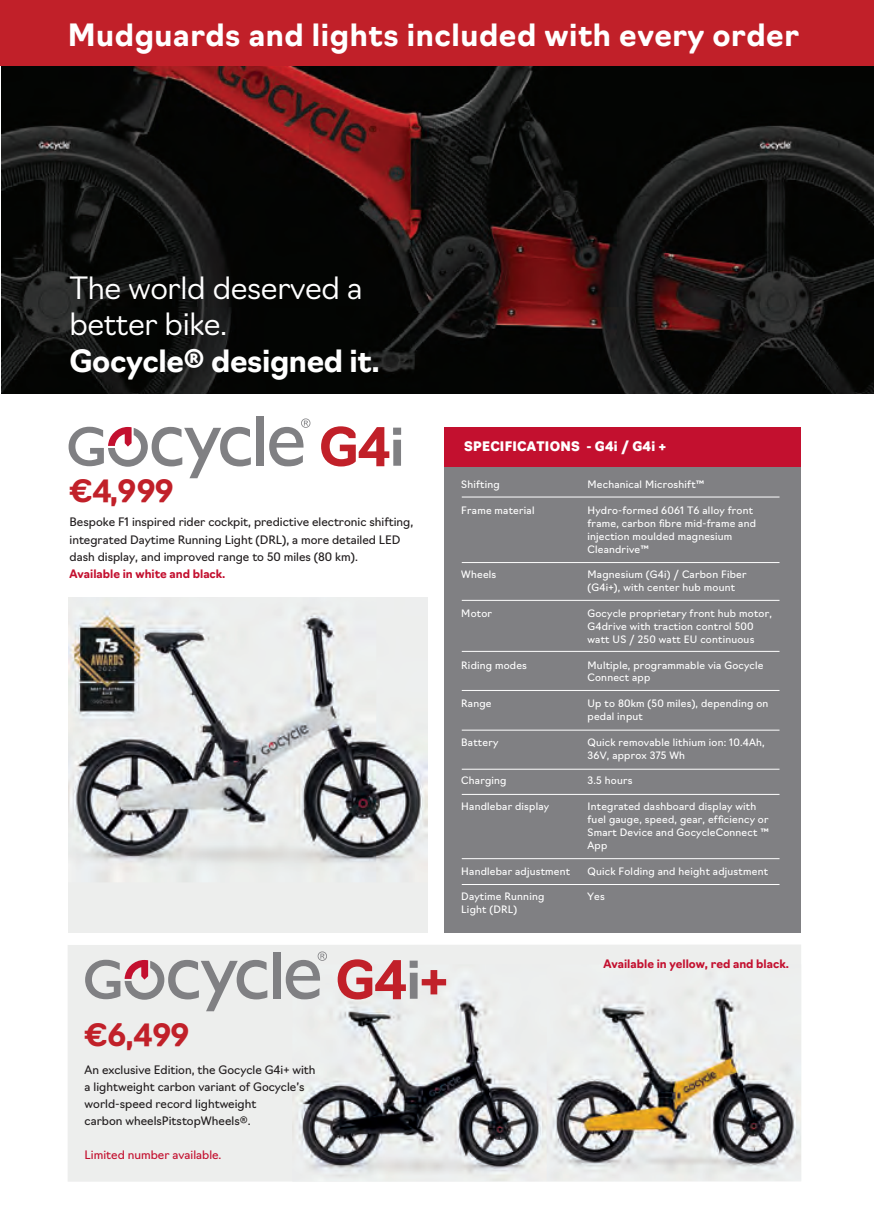
<style>
.page{position:relative;width:874px;height:1225px;background:#fff}
.page>*{position:absolute;margin:0;border:0;box-sizing:border-box;transform-origin:0 0}
.t1{font:700 51.4px "Navigo";letter-spacing:-.02em;color:#c12029}
.t2{font:700 30px "Navigo";letter-spacing:.02em;color:#fff}
.t3{font:300 30px/36px "Navigo";letter-spacing:-.015em;color:#fff}
.t4{font:700 30px "Navigo";letter-spacing:-.015em;color:#fff}
.t5{font:700 30px "Navigo";letter-spacing:-.015em;color:#c12029}
.t6{font:900 12.8px "Navigo";letter-spacing:.02em;color:#fff}
.t7{font:11.4px/17.2px "Navigo";color:#231f20}
.t8{font:700 11.4px "Navigo";color:#c3102f}
.t9{font:11.4px "Navigo";color:#c3102f}
.t10{font:10px/12.8px "Navigo";letter-spacing:.02em;color:#fff}
.s1{color:#808083}
</style>
<div class="page">
<img style="left:68px;top:597px;width:359px;height:335px">
<div style="left:68px;top:944px;width:732px;height:237px;background:#edeeed"></div>
<img style="left:292px;top:983px;width:507px;height:193px">
<img style="left:2px;top:2px;width:871px;height:391px">
<div style="left:444px;top:459px;width:356px;height:473px;background:#808083"></div>
<div style="left:444px;top:427px;width:356px;height:39px;background:#c3102f"></div>
<hr style="left:461px;top:497px;width:318px;height:1px;background:#fff">
<hr style="left:461px;top:562px;width:318px;height:1px;background:#fff">
<hr style="left:461px;top:600px;width:318px;height:1px;background:#fff">
<hr style="left:461px;top:651px;width:318px;height:1px;background:#fff">
<hr style="left:461px;top:690px;width:318px;height:1px;background:#fff">
<hr style="left:461px;top:730px;width:318px;height:1px;background:#fff">
<hr style="left:461px;top:769px;width:318px;height:1px;background:#fff">
<hr style="left:461px;top:794px;width:318px;height:1px;background:#fff">
<hr style="left:461px;top:858px;width:318px;height:1px;background:#fff">
<hr style="left:461px;top:884px;width:318px;height:1px;background:#fff">
<div style="left:256px;top:416px;width:8px;height:50px;background:#808083"></div>
<svg style="left:69px;top:427px;width:182px;height:51px"></svg>
<svg style="left:269px;top:418px;width:41px;height:48px"></svg>
<div style="left:273px;top:952px;width:7px;height:46px;background:#808083"></div>
<svg style="left:85px;top:959px;width:182px;height:52px"></svg>
<svg style="left:285px;top:951px;width:42px;height:48px"></svg>
<div style="left:0;top:0;width:872px;height:66px;background:#c12029"></div>
<h2 class="t2" style="left:68px;top:11px;width:732px">Mudguards and lights included with every order</h2>
<h2 class="t3" style="left:69px;top:268px;width:294px">The world deserved a better bike.</h2>
<h2 class="t4" style="left:69px;top:337px;width:311px">Gocycle® designed it.</h2>
<h1 class="t1" style="left:319px;top:407px;width:87px">G4<span class="s1">i</span></h1>
<h2 class="t5" style="left:69px;top:467px;width:106px">€4,999</h2>
<p class="t7" style="left:69px;top:513px;width:345px">Bespoke F1 inspired rider cockpit, predictive electronic shifting, integrated Daytime Running Light (DRL), a more detailed LED dash display, and improved range to 50 miles (80 km).</p>
<p class="t8" style="left:69px;top:565px;width:157px">Available in white and black.</p>
<p class="t6" style="left:464px;top:436px;width:203px">SPECIFICATIONS - G4i / G4i +</p>
<p class="t10" style="left:461px;top:477px;width:40px">Shifting</p>
<p class="t10" style="left:461px;top:503px;width:75px">Frame material</p>
<p class="t10" style="left:587px;top:477px;width:118px">Mechanical Microshift™</p>
<p class="t10" style="left:587px;top:503px;width:170px">Hydro-formed 6061 T6 alloy front frame, carbon fibre mid-frame and injection moulded magnesium<br>Cleandrive™</p>
<p class="t10" style="left:587px;top:567px;width:160px">Magnesium (G4i) / Carbon Fiber (G4i+), with center hub mount</p>
<p class="t10" style="left:587px;top:606px;width:186px">Gocycle proprietary front hub motor,<br>G4drive with traction control 500 watt US / 250 watt EU continuous</p>
<p class="t10" style="left:587px;top:657px;width:177px">Multiple, programmable via Gocycle<br>Connect app</p>
<p class="t10" style="left:587px;top:696px;width:182px">Up to 80km (50 miles), depending on pedal input</p>
<p class="t10" style="left:587px;top:735px;width:179px">Quick removable lithium ion: 10.4Ah,<br>36V, approx 375 Wh</p>
<p class="t10" style="left:587px;top:773px;width:46px">3.5 hours</p>
<p class="t10" style="left:587px;top:799px;width:183px">Integrated dashboard display with fuel gauge, speed, gear, efficiency or<br>Smart Device and GocycleConnect ™<br>App</p>
<p class="t10" style="left:587px;top:863px;width:182px">Quick Folding and height adjustment</p>
<p class="t10" style="left:587px;top:889px;width:19px">Yes</p>
<p class="t10" style="left:461px;top:567px;width:36px">Wheels</p>
<p class="t10" style="left:461px;top:606px;width:32px">Motor</p>
<p class="t10" style="left:461px;top:657px;width:67px">Riding modes</p>
<p class="t10" style="left:461px;top:696px;width:32px">Range</p>
<p class="t10" style="left:461px;top:735px;width:39px">Battery</p>
<p class="t10" style="left:461px;top:773px;width:47px">Charging</p>
<p class="t10" style="left:461px;top:799px;width:89px">Handlebar display</p>
<p class="t10" style="left:461px;top:863px;width:110px">Handlebar adjustment</p>
<p class="t10" style="left:461px;top:889px;width:84px">Daytime Running<br>Light (DRL)</p>
<h2 class="t5" style="left:84px;top:1011px;width:107px">€6,499</h2>
<p class="t7" style="left:85px;top:1060px;width:232px">An exclusive Edition, the Gocycle G4i+ with a lightweight carbon variant of Gocycle’s world-speed record lightweight<br>carbon wheelsPitstopWheels®.</p>
<p class="t9" style="left:85px;top:1146px;width:138px">Limited number available.</p>
<h1 class="t1" style="left:335px;top:939px;width:114px">G4<span class="s1">i</span>+</h1>
<p class="t8" style="left:603px;top:955px;width:187px">Available in yellow, red and black.</p>
</div>
